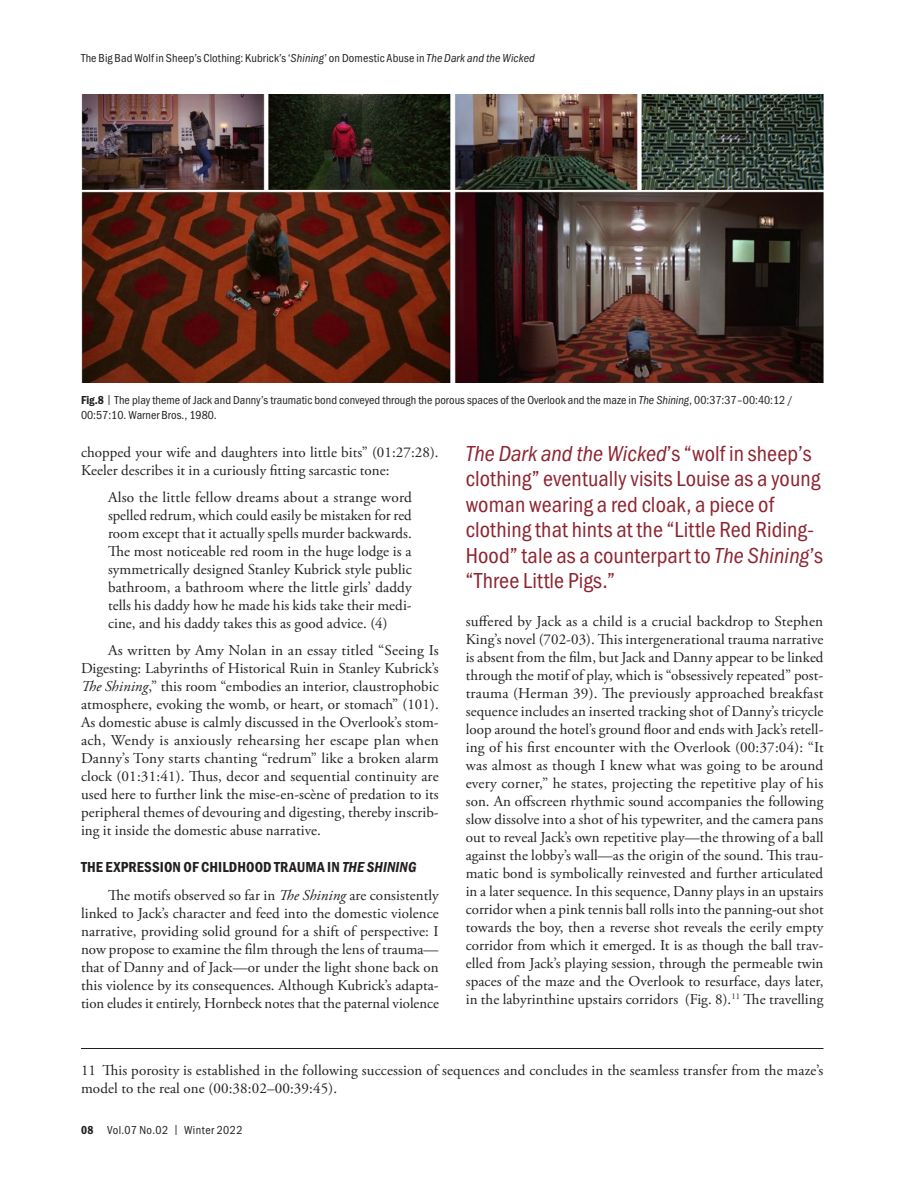
<style>
.page{position:relative;width:918px;height:1188px;background:#fff}
.page>*{position:absolute;margin:0;border:0;box-sizing:border-box;transform-origin:0 0}
.Pull_Quote{font:22.5px/25.5px "Franklin Gothic URW Cond";letter-spacing:.005em;color:#8d2431}
.Body_Copy{font:15px/18px "Adobe Garamond Pro";letter-spacing:.005em;color:#231f20;text-align:justify}
.Inset_Paragraph{font:15px/18px "Adobe Garamond Pro";letter-spacing:.005em;color:#231f20;text-align:justify}
.Footnote{font:15px/18px "Adobe Garamond Pro";letter-spacing:.01em;color:#231f20}
.t1{font:15px "Franklin Gothic URW Con Dem";letter-spacing:.005em;color:#231f20}
.t2{font:12px/15px "Franklin Gothic URW Cond";color:#231f20}
.t3{font:12px "Franklin Gothic URW Cond";letter-spacing:.04em;color:#231f20}
.s1{font-family:"Franklin Gothic URW Con Boo Ita"}
.s2{font-family:"Franklin Gothic URW Con Dem"}
.s3{font-style:italic}
.s4{font-family:"Franklin Gothic URW Con Dem Ita"}
</style>
<div class="page">
<hr style="left:81px;top:1048px;width:743px;height:1px;background:#231f20">
<img style="left:81px;top:94px;width:743px;height:288px">
<p class="t2" style="left:81px;top:50px;width:455px">The Big Bad Wolf in Sheep’s Clothing: Kubrick’s ‘<span class="s1">Shining</span>’ on Domestic Abuse in <span class="s1">The Dark and the Wicked</span></p>
<p class="t2" style="left:81px;top:392px;width:713px"><span class="s2">Fig.8</span> | The play theme of Jack and Danny’s traumatic bond conveyed through the porous spaces of the Overlook and the maze in <span class="s1">The Shining</span>, 00:37:37–00:40:12 /<br>00:57:10. Warner Bros., 1980.</p>
<p class="Body_Copy" style="left:81px;top:443px;width:359px">chopped your wife and daughters into little bits” (01:27:28).<br>Keeler describes it in a curiously fitting sarcastic tone:</p>
<p class="Inset_Paragraph" style="left:108px;top:489px;width:305px">Also the little fellow dreams about a strange word spelled redrum, which could easily be mistaken for red room except that it actually spells murder backwards.<br>The most noticeable red room in the huge lodge is a symmetrically designed Stanley Kubrick style public bathroom, a bathroom where the little girls’ daddy tells his daddy how he made his kids take their medi&shy;cine, and his daddy takes this as good advice. (4)</p>
<p class="Body_Copy" style="left:81px;top:642px;width:359px;text-indent:27px">As written by Amy Nolan in an essay titled “Seeing Is Digesting: Labyrinths of Historical Ruin in Stanley Kubrick’s <span class="s3">The Shining</span>,” this room “embodies an interior, claustrophobic atmosphere, evoking the womb, or heart, or stomach” (101).<br>As domestic abuse is calmly discussed in the Overlook’s stom&shy;ach, Wendy is anxiously rehearsing her escape plan when Danny’s Tony starts chanting “redrum” like a broken alarm clock (01:31:41). Thus, decor and sequential continuity are used here to further link the mise-en-scène of predation to its peripheral themes of devouring and digesting, thereby inscrib&shy;ing it inside the domestic abuse narrative.</p>
<p class="t1" style="left:81px;top:857px;width:337px">THE EXPRESSION OF CHILDHOOD TRAUMA IN <span class="s4">THE SHINING</span></p>
<p class="Body_Copy" style="left:81px;top:886px;width:360px;text-indent:27px">The motifs observed so far in <span class="s3">The Shining</span> are consistently linked to Jack’s character and feed into the domestic violence narrative, providing solid ground for a shift of perspective: I now propose to examine the film through the lens of trauma— that of Danny and of Jack—or under the light shone back on this violence by its consequences. Although Kubrick’s adapta&shy;tion eludes it entirely, Hornbeck notes that the paternal violence</p>
<p class="Pull_Quote" style="left:466px;top:439px;width:359px"><span class="s1">The Dark and the Wicked</span>’s “wolf in sheep’s clothing” eventually visits Louise as a young woman wearing a red cloak, a piece of clothing that hints at the “Little Red Riding-Hood” tale as a counterpart to <span class="s1">The Shining</span>’s “Three Little Pigs.”</p>
<p class="Body_Copy" style="left:466px;top:613px;width:359px">suffered by Jack as a child is a crucial backdrop to Stephen King’s novel (702‑03). This intergenerational trauma narrative is absent from the film, but Jack and Danny appear to be linked through the motif of play, which is “obsessively repeated” post&shy;trauma (Herman 39). The previously approached breakfast sequence includes an inserted tracking shot of Danny’s tricycle loop around the hotel’s ground floor and ends with Jack’s retell&shy;ing of his first encounter with the Overlook (00:37:04): “It was almost as though I knew what was going to be around every corner,” he states, projecting the repetitive play of his son. An offscreen rhythmic sound accompanies the following slow dissolve into a shot of his typewriter, and the camera pans out to reveal Jack’s own repetitive play—the throwing of a ball against the lobby’s wall—as the origin of the sound. This trau&shy;matic bond is symbolically reinvested and further articulated in a later sequence. In this sequence, Danny plays in an upstairs corridor when a pink tennis ball rolls into the panning-out shot towards the boy, then a reverse shot reveals the eerily empty corridor from which it emerged. It is as though the ball trav&shy;elled from Jack’s playing session, through the permeable twin spaces of the maze and the Overlook to resurface, days later, in the labyrinthine upstairs corridors (Fig. 8).<sup>11</sup> The travelling</p>
<p class="Footnote" style="left:81px;top:1062px;width:744px">11 This porosity is established in the following succession of sequences and concludes in the seamless transfer from the maze’s model to the real one (00:38:02–00:39:45).</p>
<p class="t3" style="left:81px;top:1121px;width:163px"><span class="s2">08</span> Vol.07 No.02 | Winter 2022</p>
</div>
